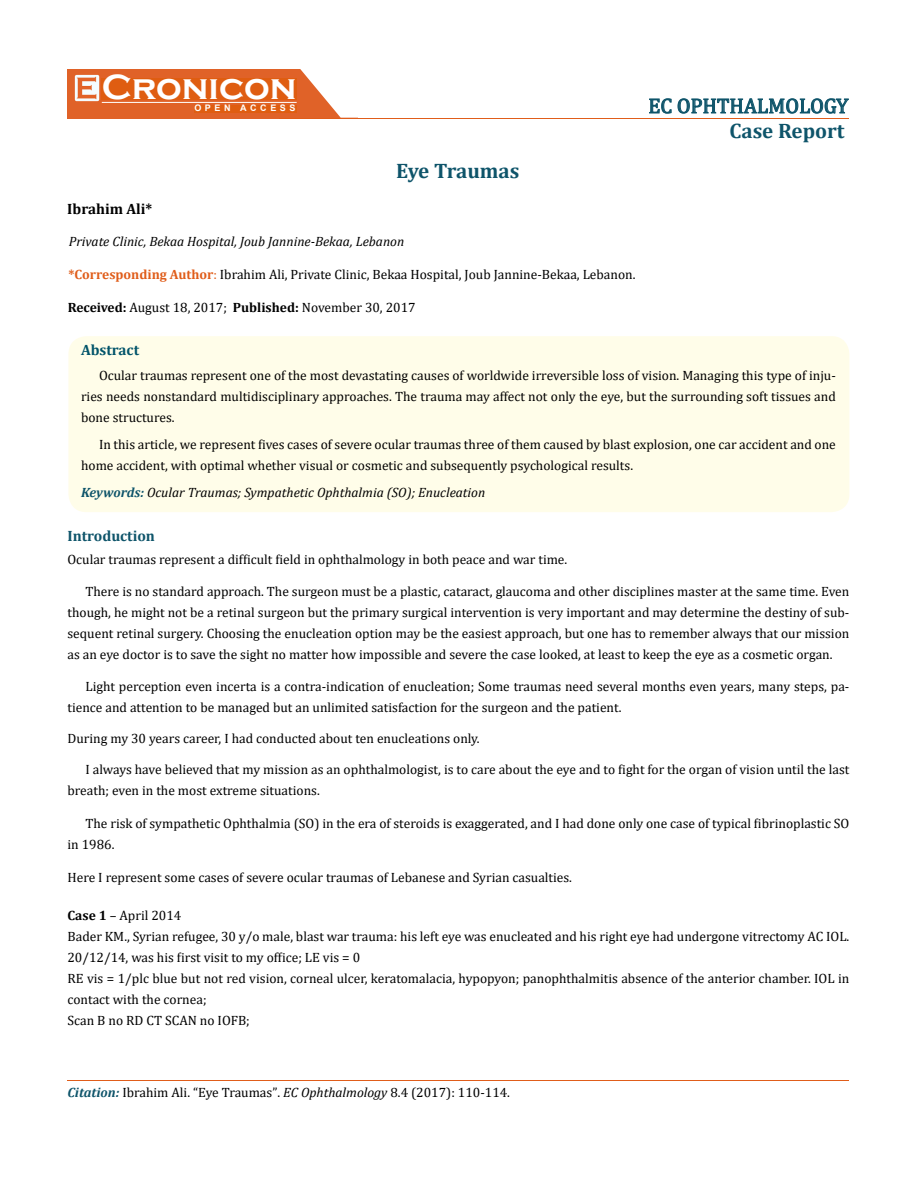
<style>
.page{position:relative;width:917px;height:1190px;background:#fff}
.page>*{position:absolute;margin:0;border:0;box-sizing:border-box;transform-origin:0 0}
.t1{font:700 36px "Copperplate Gothic";color:#fff}
.t2{font:700 21px "Cambria";color:#0e546a}
.t3{font:21px "Cambria";color:#0e546a}
.t4{font:700 15px "Cambria";color:#0e546a}
.t5{font:700 15px "Cambria";color:#000}
.t6{font:700 15px "Cambria";color:#02546a}
.t7{font:13.5px/21px "Cambria";color:#000}
.t8{font:italic 13.5px "Cambria";color:#000}
.t9{font:700 9px "Arial";letter-spacing:.4em;color:#fff}
.s1{font-weight:700;color:#e05d1a}
.s2{color:#e05d1a}
.s3{font-weight:700}
.s4{font-weight:700;color:#0e546a}
.s5{font-weight:700;font-style:italic;color:#0e546a}
.s6{font-size:13.35px}
.s7{font-style:italic}
</style>
<div class="page">
<div style="left:67px;top:70px;width:290px;height:49px;background:#e06228"></div>
<svg style="left:300px;top:69px;width:58px;height:49px"></svg>
<img style="left:75px;top:75px;width:24px;height:26px">
<div style="left:102px;top:79px;width:195px;height:21px;background:#df5d11"></div>
<div style="left:194px;top:105px;width:103px;height:7px;background:#df5d11"></div>
<svg style="left:649px;top:98px;width:200px;height:16px"></svg>
<hr style="left:102px;top:102px;width:194px;height:1px;background:#fff">
<hr style="left:279px;top:118px;width:569px;height:1px;background:#e05d1a">
<hr style="left:67px;top:1080px;width:782px;height:1px;background:#e05d1a">
<div style="left:68px;top:336px;width:781px;height:176px;background:#fffde9;border-radius:18px"></div>
<h1 class="t1" style="left:102px;top:68px;width:196px">Cronicon</h1>
<p class="t9" style="left:194px;top:102px;width:103px">OPEN ACCESS</p>
<h2 class="t3" style="left:648px;top:93px;width:201px">EC OPHTHALMOLOGY</h2>
<h2 class="t2" style="left:729px;top:116px;width:117px">Case Report</h2>
<h2 class="t2" style="left:396px;top:156px;width:125px">Eye Traumas</h2>
<p class="t5" style="left:67px;top:198px;width:87px">Ibrahim Ali*</p>
<p class="t8" style="left:69px;top:232px;width:337px">Private Clinic, Bekaa Hospital, Joub Jannine-Bekaa, Lebanon</p>
<p class="t7" style="left:68px;top:264px;width:568px"><span class="s1">*Corresponding Author</span><span class="s2">:</span> Ibrahim Ali, Private Clinic, Bekaa Hospital, Joub Jannine-Bekaa, Lebanon.</p>
<p class="t7" style="left:68px;top:297px;width:349px"><span class="s3">Received:</span> August 18, 2017; <span class="s3">Published:</span> November 30, 2017</p>
<p class="t6" style="left:81px;top:339px;width:60px">Abstract</p>
<p class="t7" style="left:81px;top:364px;width:756px;text-align:justify;text-indent:18px">Ocular traumas represent one of the most devastating causes of worldwide irreversible loss of vision. Managing this type of inju&shy;ries needs nonstandard multidisciplinary approaches. The trauma may affect not only the eye, but the surrounding soft tissues and bone structures.</p>
<p class="t7" style="left:81px;top:433px;width:756px;text-indent:18px">In this article, we represent fives cases of severe ocular traumas three of them caused by blast explosion, one car accident and one home accident, with optimal whether visual or cosmetic and subsequently psychological results.</p>
<p class="t8" style="left:81px;top:483px;width:406px"><span class="s4">Keywords:</span> Ocular Traumas; Sympathetic Ophthalmia (SO); Enucleation</p>
<p class="t4" style="left:67px;top:525px;width:89px">Introduction</p>
<p class="t7" style="left:67px;top:549px;width:501px">Ocular traumas represent a difficult field in ophthalmology in both peace and war time.</p>
<p class="t7" style="left:67px;top:580px;width:783px;text-align:justify;text-indent:18px">There is no standard approach. The surgeon must be a plastic, cataract, glaucoma and other disciplines master at the same time. Even though, he might not be a retinal surgeon but the primary surgical intervention is very important and may determine the destiny of sub&shy;sequent retinal surgery. Choosing the enucleation option may be the easiest approach, but one has to remember always that our mission as an eye doctor is to save the sight no matter how impossible and severe the case looked, at least to keep the eye as a cosmetic organ.</p>
<p class="t7" style="left:67px;top:675px;width:783px;text-indent:18px">Light perception even incerta is a contra-indication of enucleation; Some traumas need several months even years, many steps, pa&shy;tience and attention to be managed but an unlimited satisfaction for the surgeon and the patient.</p>
<p class="t7" style="left:67px;top:728px;width:414px">During my 30 years career, I had conducted about ten enucleations only.</p>
<p class="t7" style="left:67px;top:758px;width:783px;text-indent:18px">I always have believed that my mission as an ophthalmologist, is to care about the eye and to fight for the organ of vision until the last breath; even in the most extreme situations.</p>
<p class="t7" style="left:67px;top:812px;width:783px;text-indent:18px">The risk of sympathetic Ophthalmia (SO) in the era of steroids is exaggerated, and I had done only one case of typical fibrinoplastic SO in 1986.</p>
<p class="t7" style="left:67px;top:866px;width:506px">Here I represent some cases of severe ocular traumas of Lebanese and Syrian casualties.</p>
<p class="t7" style="left:67px;top:904px;width:783px"><span class="s3">Case 1</span> – April 2014<br>Bader KM., Syrian refugee, 30 y/o male, blast war trauma: his left eye was enucleated and his right eye had undergone vitrectomy AC IOL.<br>20/12/14, was his first visit to my office; LE vis = 0<br>RE vis = 1/plc blue but not red vision, corneal ulcer, keratomalacia, hypopyon; panophthalmitis absence of the anterior chamber. IOL in contact with the cornea;<br>Scan B no RD CT SCAN no IOFB;</p>
<p class="t7" style="left:67px;top:1081px;width:444px"><span class="s5">Citation:</span> Ibrahim Ali. “Eye Traumas”<span class="s6">.</span> <span class="s7">EC Ophthalmology</span> <span class="s6">8</span>.4 (2017): 110-114.</p>
</div>
